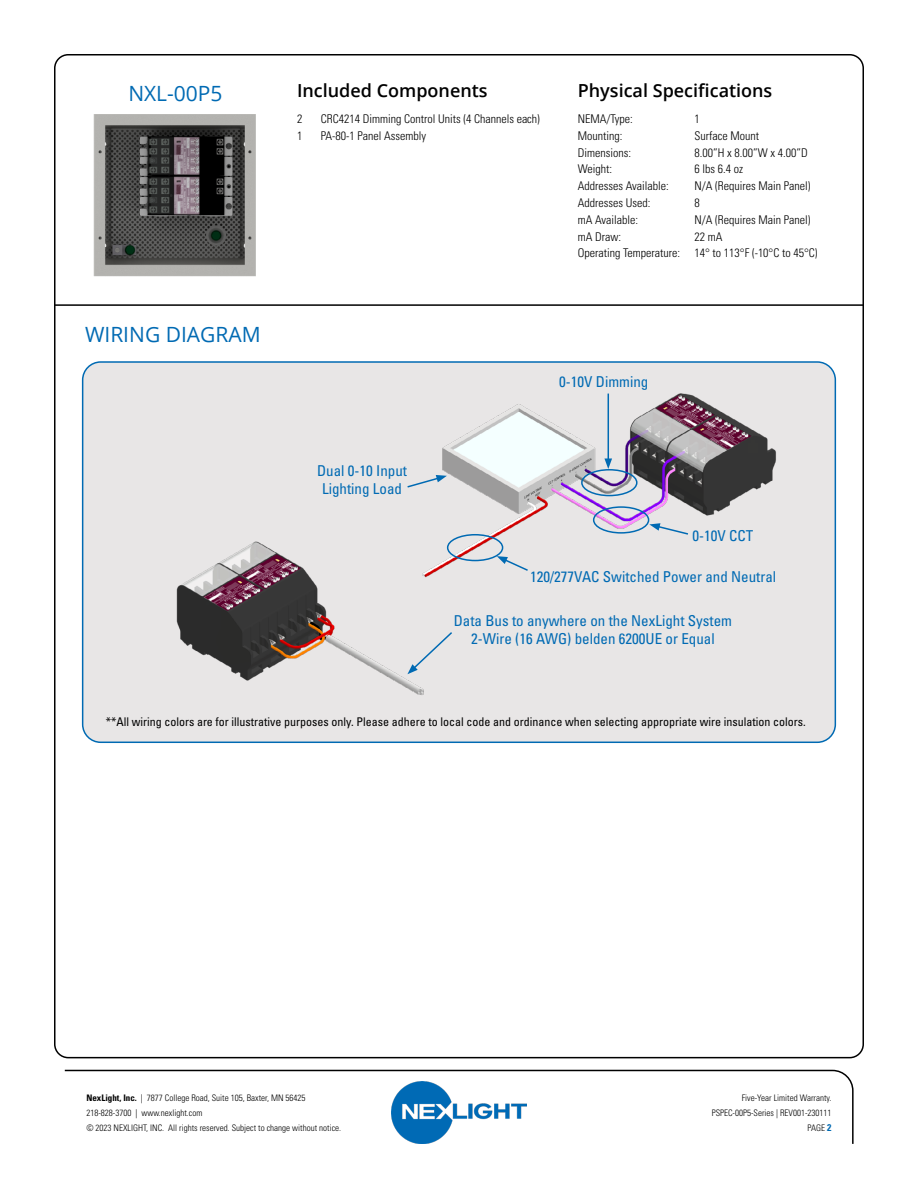
<style>
.page{position:relative;width:918px;height:1188px;background:#fff}
.page>*{position:absolute;margin:0;border:0;box-sizing:border-box;transform-origin:0 0}
.t1{font:21px "Open Sans";color:#006ab3}
.t2{font:600 18px "Open Sans";color:#000}
.t3{font:condensed 15px/18px "Univers LT Std";color:#006ab3;text-align:center}
.t4{font:300 condensed 12px/16.8px "Univers LT Std";color:#000}
.t5{font:condensed 12px "Univers LT Std";color:#000}
.t6{font:300 condensed 9px/15.1px "Univers LT Std";color:#000;text-align:right}
.s1{font-weight:700}
.s2{font-weight:700;font-size:9.75px;color:#006ab3}
</style>
<div class="page">
<svg style="left:64px;top:1069px;width:790px;height:75px"></svg>
<hr style="left:54px;top:304px;width:810px;height:2px;background:#000">
<div style="left:83px;top:362px;width:752px;height:380px;background:#e8e6e6;border-radius:18px"></div>
<img style="left:372px;top:361px;width:432px;height:201px">
<img style="left:176px;top:531px;width:276px;height:164px">
<div style="left:581px;top:469px;width:57px;height:27px;border:2px solid #006ab3;border-radius:50%"></div>
<div style="left:593px;top:506px;width:56px;height:28px;border:2px solid #006ab3;border-radius:50%"></div>
<div style="left:447px;top:534px;width:56px;height:27px;border:2px solid #006ab3;border-radius:50%"></div>
<svg style="left:406px;top:475px;width:41px;height:14px"></svg>
<hr style="left:608px;top:394px;width:1px;height:67px;background:#006ab3">
<svg style="left:604px;top:459px;width:8px;height:10px"></svg>
<svg style="left:649px;top:523px;width:41px;height:13px"></svg>
<svg style="left:497px;top:556px;width:33px;height:15px"></svg>
<svg style="left:407px;top:631px;width:45px;height:43px"></svg>
<img style="left:94px;top:114px;width:162px;height:162px">
<h1 class="t1" style="left:128px;top:79px;width:96px">NXL-00P5</h1>
<h2 class="t2" style="left:297px;top:78px;width:192px">Included Components</h2>
<h2 class="t2" style="left:578px;top:78px;width:196px">Physical Specifications</h2>
<p class="t4" style="left:297px;top:110px;width:7px">2<br>1</p>
<p class="t4" style="left:321px;top:110px;width:221px">CRC4214 Dimming Control Units (4 Channels each)<br>PA-80-1 Panel Assembly</p>
<p class="t4" style="left:578px;top:110px;width:104px">NEMA/Type:<br>Mounting:<br>Dimensions:<br>Weight:<br>Addresses Available:<br>Addresses Used:<br>mA Available:<br>mA Draw:<br>Operating Temperature:</p>
<p class="t4" style="left:694px;top:110px;width:125px">1<br>Surface Mount<br>8.00”H x 8.00”W x 4.00”D<br>6 lbs 6.4 oz<br>N/A (Requires Main Panel)<br>8<br>N/A (Requires Main Panel)<br>22 mA<br>14° to 113°F (-10°C to 45°C)</p>
<h1 class="t1" style="left:85px;top:320px;width:177px">WIRING DIAGRAM</h1>
<p class="t3" style="left:317px;top:461px;width:91px">Dual 0-10 Input<br>Lighting Load</p>
<p class="t3" style="left:559px;top:373px;width:91px">0-10V Dimming</p>
<p class="t3" style="left:692px;top:527px;width:62px">0-10V CCT</p>
<p class="t3" style="left:530px;top:567px;width:248px">120/277VAC Switched Power and Neutral</p>
<p class="t3" style="left:454px;top:611px;width:280px">Data Bus to anywhere on the NexLight System<br>2-Wire (16 AWG) belden 6200UE or Equal</p>
<p class="t5" style="left:106px;top:714px;width:702px">**All wiring colors are for illustrative purposes only. Please adhere to local code and ordinance when selecting appropriate wire insulation colors.</p>
<p class="t6" style="left:86px;top:1090px;width:256px;text-align:left"><span class="s1">NexLight, Inc.</span> | 7877 College Road, Suite 105, Baxter, MN 56425<br>218-828-3700 | www.nexlight.com<br>© 2023 NEXLIGHT, INC. All rights reserved. Subject to change without notice.</p>
<p class="t6" style="left:712px;top:1090px;width:121px">Five-Year Limited Warranty.<br>PSPEC-00P5-Series | REV001-230111<br>PAGE <span class="s2">2</span></p>
</div>
